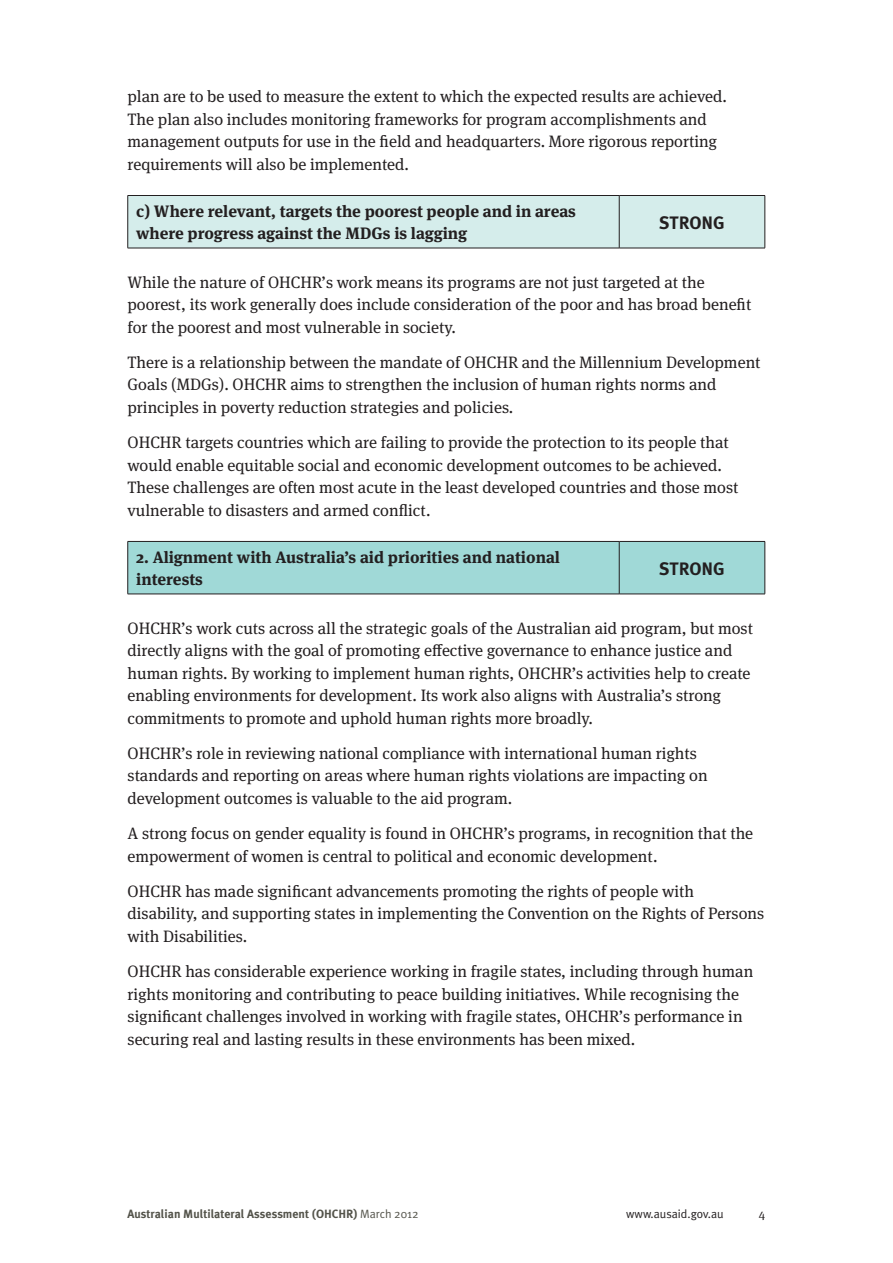
<style>
.page{position:relative;width:893px;height:1263px;background:#fff}
.page>*{position:absolute;margin:0;border:0;box-sizing:border-box;transform-origin:0 0}
._08bbbb_RIGHT_COLUMN{font:700 18px "Meta Plus";color:#231f20}
._04__BODY_TEXT{font:16.5px/22.5px "Meta Serif OT";color:#231f20}
._04__BODY_TEXT-2{font:700 16.5px/22.5px "Meta Serif OT";color:#231f20}
.t1{font:700 12px "Meta Plus";color:#53534a}
.t2{font:12px "Meta Plus Normal";color:#231f20}
.t3{font:12px "Meta Serif OT";color:#231f20}
.s1{font-family:"Meta Plus Normal";font-weight:400}
</style>
<div class="page">
<div style="left:128px;top:196px;width:637px;height:52px;background:#d5edeb"></div>
<hr style="left:128px;top:195px;width:491px;height:1px;background:#231f20">
<hr style="left:619px;top:195px;width:146px;height:1px;background:#231f20">
<hr style="left:619px;top:196px;width:1px;height:52px;background:#231f20">
<hr style="left:128px;top:248px;width:491px;height:1px;background:#231f20">
<hr style="left:619px;top:248px;width:146px;height:1px;background:#231f20">
<hr style="left:127px;top:196px;width:1px;height:52px;background:#231f20">
<hr style="left:765px;top:196px;width:1px;height:52px;background:#231f20">
<div style="left:128px;top:542px;width:637px;height:52px;background:#a0d9d7"></div>
<hr style="left:128px;top:541px;width:491px;height:1px;background:#231f20">
<hr style="left:619px;top:541px;width:146px;height:1px;background:#231f20">
<hr style="left:619px;top:542px;width:1px;height:52px;background:#231f20">
<hr style="left:128px;top:594px;width:491px;height:1px;background:#231f20">
<hr style="left:619px;top:594px;width:146px;height:1px;background:#231f20">
<hr style="left:127px;top:542px;width:1px;height:52px;background:#231f20">
<hr style="left:765px;top:542px;width:1px;height:52px;background:#231f20">
<p class="_04__BODY_TEXT" style="left:128px;top:86px;width:601px">plan are to be used to measure the extent to which the expected results are achieved.<br>The plan also includes monitoring frameworks for program accomplishments and management outputs for use in the field and headquarters. More rigorous reporting requirements will also be implemented.</p>
<p class="_04__BODY_TEXT-2" style="left:136px;top:200px;width:441px">c) Where relevant, targets the poorest people and in areas where progress against the MDGs is lagging</p>
<p class="_08bbbb_RIGHT_COLUMN" style="left:659px;top:212px;width:67px">STRONG</p>
<p class="_04__BODY_TEXT" style="left:128px;top:271px;width:625px">While the nature of OHCHR’s work means its programs are not just targeted at the poorest, its work generally does include consideration of the poor and has broad benefit for the poorest and most vulnerable in society.</p>
<p class="_04__BODY_TEXT" style="left:128px;top:351px;width:634px">There is a relationship between the mandate of OHCHR and the Millennium Development<br>Goals (MDGs). OHCHR aims to strengthen the inclusion of human rights norms and principles in poverty reduction strategies and policies.</p>
<p class="_04__BODY_TEXT" style="left:128px;top:432px;width:612px">OHCHR targets countries which are failing to provide the protection to its people that would enable equitable social and economic development outcomes to be achieved.<br>These challenges are often most acute in the least developed countries and those most vulnerable to disasters and armed conflict.</p>
<p class="_04__BODY_TEXT-2" style="left:136px;top:546px;width:425px">2. Alignment with Australia’s aid priorities and national interests</p>
<p class="_08bbbb_RIGHT_COLUMN" style="left:659px;top:558px;width:67px">STRONG</p>
<p class="_04__BODY_TEXT" style="left:128px;top:617px;width:627px">OHCHR’s work cuts across all the strategic goals of the Australian aid program, but most directly aligns with the goal of promoting effective governance to enhance justice and human rights. By working to implement human rights, OHCHR’s activities help to create enabling environments for development. Its work also aligns with Australia’s strong commitments to promote and uphold human rights more broadly.</p>
<p class="_04__BODY_TEXT" style="left:128px;top:742px;width:582px">OHCHR’s role in reviewing national compliance with international human rights standards and reporting on areas where human rights violations are impacting on development outcomes is valuable to the aid program.</p>
<p class="_04__BODY_TEXT" style="left:128px;top:822px;width:627px">A strong focus on gender equality is found in OHCHR’s programs, in recognition that the empowerment of women is central to political and economic development.</p>
<p class="_04__BODY_TEXT" style="left:128px;top:880px;width:638px">OHCHR has made significant advancements promoting the rights of people with disability, and supporting states in implementing the Convention on the Rights of Persons with Disabilities.</p>
<p class="_04__BODY_TEXT" style="left:128px;top:961px;width:627px">OHCHR has considerable experience working in fragile states, including through human rights monitoring and contributing to peace building initiatives. While recognising the significant challenges involved in working with fragile states, OHCHR’s performance in securing real and lasting results in these environments has been mixed.</p>
<p class="t1" style="left:128px;top:1207px;width:292px">Australian Multilateral Assessment (OHCHR) <span class="s1">March 2012</span></p>
<p class="t2" style="left:626px;top:1207px;width:99px">www.ausaid.gov.au</p>
<p class="t3" style="left:759px;top:1207px;width:8px">4</p>
</div>
